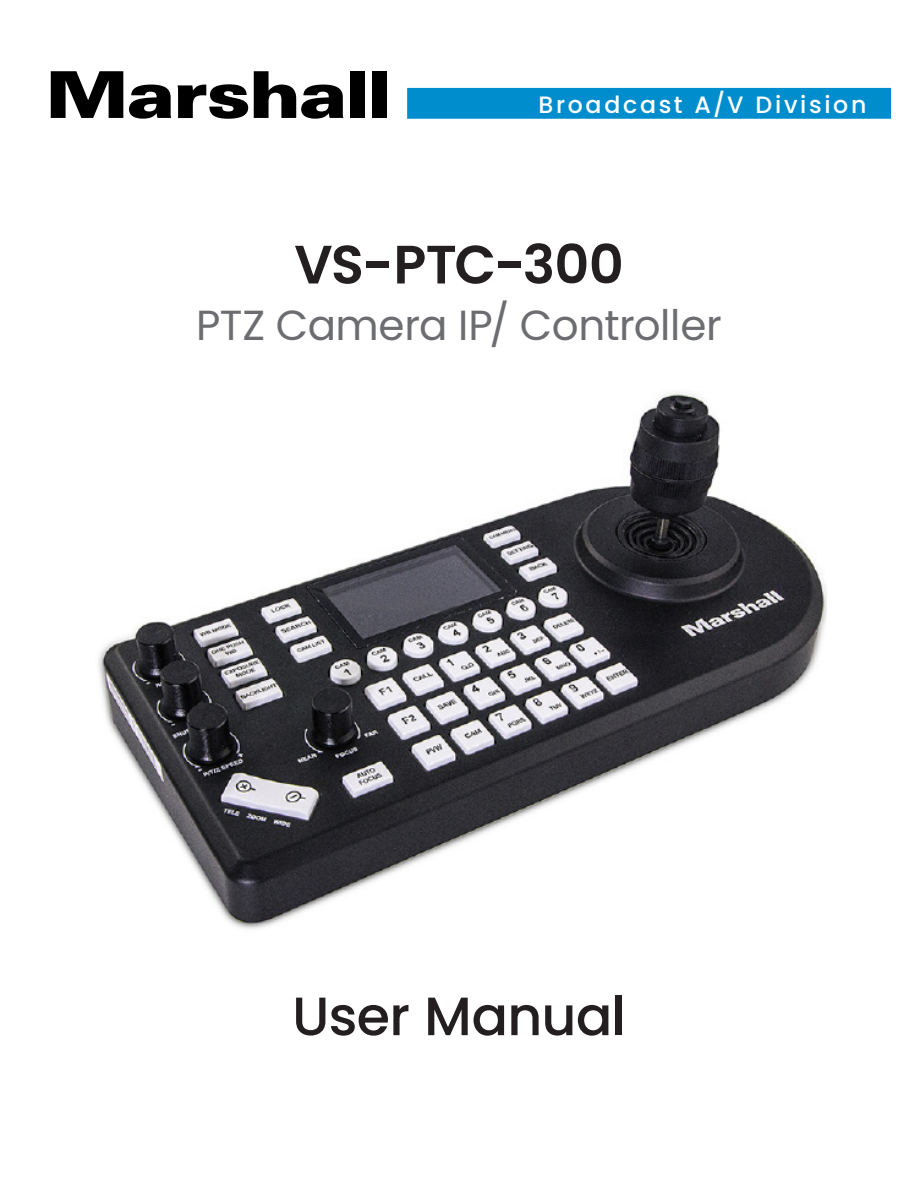
<style>
.page{position:relative;width:918px;height:1188px;background:#fff}
.page>*{position:absolute;margin:0;border:0;box-sizing:border-box;transform-origin:0 0}
.t1{font:500 54px "Poppins";letter-spacing:-.015em;color:#231f20}
.t2{font:600 54px "Poppins";letter-spacing:-.015em;color:#231f20}
.t3{font:42px "Poppins";letter-spacing:-.01em;color:#6c6d70}
.t4{font:500 23.7px "Poppins";letter-spacing:.115em;color:#fff}
</style>
<div class="page">
<div style="left:407px;top:88px;width:484px;height:31px;background:#008dce"></div>
<svg style="left:51px;top:71px;width:72px;height:47px"></svg>
<svg style="left:129px;top:85px;width:42px;height:34px"></svg>
<svg style="left:178px;top:84px;width:70px;height:35px"></svg>
<svg style="left:254px;top:71px;width:89px;height:48px"></svg>
<div style="left:350px;top:71px;width:15px;height:47px;background:#000001"></div>
<div style="left:372px;top:71px;width:15px;height:47px;background:#000001"></div>
<img style="left:98px;top:391px;width:729px;height:538px">
<p class="t4" style="left:538px;top:91px;width:329px">Broadcast A/V Division</p>
<p class="t2" style="left:294px;top:233px;width:331px">VS-PTC-300</p>
<p class="t3" style="left:196px;top:300px;width:527px">PTZ Camera IP/ Controller</p>
<p class="t1" style="left:292px;top:985px;width:335px">User Manual</p>
</div>
